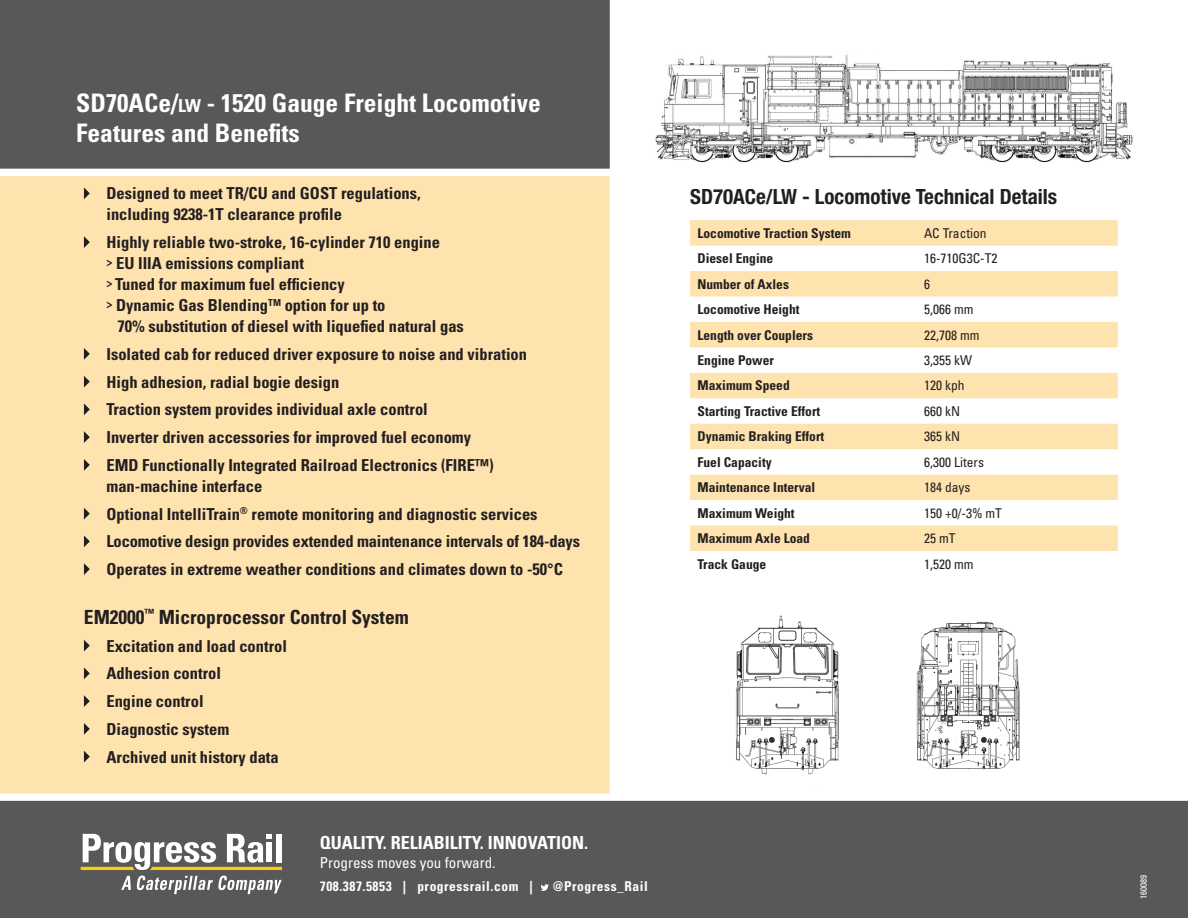
<style>
.page{position:relative;width:1188px;height:918px;background:#fff}
.page>*{position:absolute;margin:0;border:0;box-sizing:border-box;transform-origin:0 0}
.t1{font:700 condensed 25.5px/30.6px "Univers LT Std";color:#fff}
.t2{font:700 condensed 21px "Helvetica Neue LT Std";color:#231f20}
.t3{font:700 condensed 19.5px "Univers LT Std";color:#231f20}
.t4{font:700 condensed 18px "Univers LT Std";color:#fff}
.t5{font:700 condensed 16.5px/27.8px "Univers LT Std";color:#231f20}
.t6{font:condensed 15px "Univers LT Std";color:#fff}
.t7{font:700 condensed 13.5px "Univers LT Std";color:#231f20}
.t8{font:condensed 13.5px "Univers LT Std";color:#231f20}
.t9{font:700 condensed 13.5px "Univers LT Std";letter-spacing:.04em;color:#fff}
.t10{font:condensed 9px "Univers LT Std";color:#fff}
.s1{font-size:17.85px}
</style>
<div class="page">
<div style="left:0;top:0;width:611px;height:217px;background:#57585a"></div>
<div style="left:0;top:173px;width:615px;height:637px;background:#fee3af"></div>
<svg style="left:84px;top:187px;width:6px;height:12px"></svg>
<svg style="left:84px;top:236px;width:6px;height:12px"></svg>
<svg style="left:84px;top:348px;width:6px;height:12px"></svg>
<svg style="left:84px;top:376px;width:6px;height:12px"></svg>
<svg style="left:84px;top:403px;width:6px;height:12px"></svg>
<svg style="left:84px;top:431px;width:6px;height:12px"></svg>
<svg style="left:84px;top:459px;width:6px;height:12px"></svg>
<svg style="left:84px;top:508px;width:6px;height:12px"></svg>
<svg style="left:84px;top:535px;width:6px;height:12px"></svg>
<svg style="left:84px;top:563px;width:6px;height:12px"></svg>
<svg style="left:84px;top:640px;width:6px;height:12px"></svg>
<svg style="left:84px;top:667px;width:6px;height:12px"></svg>
<svg style="left:84px;top:695px;width:6px;height:12px"></svg>
<svg style="left:84px;top:723px;width:6px;height:12px"></svg>
<svg style="left:84px;top:751px;width:6px;height:12px"></svg>
<div style="left:0;top:797px;width:1188px;height:121px;background:#57585a"></div>
<div style="left:0;top:793px;width:1188px;height:8px;background:#fff"></div>
<svg style="left:690px;top:220px;width:428px;height:331px;fill:#fee3af"></svg>
<div style="left:610px;top:0;width:7px;height:799px;background:#fff"></div>
<div style="left:0;top:169px;width:613px;height:7px;background:#fff"></div>
<svg style="left:541px;top:884px;width:8px;height:7px"></svg>
<svg style="left:121px;top:876px;width:161px;height:18px"></svg>
<svg style="left:81px;top:834px;width:201px;height:36px"></svg>
<img style="left:736px;top:615px;width:103px;height:160px">
<img style="left:655px;top:55px;width:479px;height:108px">
<img style="left:916px;top:621px;width:104px;height:149px">
<h1 class="t1" style="left:76px;top:87px;width:466px">SD70ACe/<span class="s1">lw</span> - 1520 Gauge Freight Locomotive<br>Features and Benefits</h1>
<p class="t5" style="left:106px;top:183px;width:316px;line-height:21px">Designed to meet TR/CU and GOST regulations, including 9238-1T clearance profile</p>
<p class="t5" style="left:106px;top:232px;width:335px;line-height:21px">Highly reliable two-stroke, 16-cylinder 710 engine <sup>&gt;</sup> EU IIIA emissions compliant<br><sup>&gt;</sup> Tuned for maximum fuel efficiency<br><sup>&gt;</sup> Dynamic Gas Blending<sup>TM</sup> option for up to</p>
<p class="t5" style="left:106px;top:312px;width:422px;text-indent:11px">70% substitution of diesel with liquefied natural gas<br>Isolated cab for reduced driver exposure to noise and vibration High adhesion, radial bogie design<br>Traction system provides individual axle control<br>Inverter driven accessories for improved fuel economy<br>EMD Functionally Integrated Railroad Electronics (FIRE™)</p>
<p class="t5" style="left:106px;top:472px;width:475px">man-machine interface<br>Optional IntelliTrain<sup>®</sup> remote monitoring and diagnostic services Locomotive design provides extended maintenance intervals of 184-days Operates in extreme weather conditions and climates down to -50°C</p>
<p class="t3" style="left:84px;top:605px;width:326px">EM2000<sup>™</sup> Microprocessor Control System</p>
<p class="t5" style="left:106px;top:632px;width:182px">Excitation and load control<br>Adhesion control<br>Engine control<br>Diagnostic system<br>Archived unit history data</p>
<p class="t4" style="left:320px;top:831px;width:270px">QUALITY. RELIABILITY. INNOVATION.</p>
<p class="t6" style="left:320px;top:853px;width:177px">Progress moves you forward.</p>
<p class="t9" style="left:320px;top:878px;width:215px">708.387.5853 | progressrail.com |</p>
<p class="t9" style="left:553px;top:878px;width:96px">@Progress_Rail</p>
<p class="t2" style="left:690px;top:184px;width:369px">SD70ACe/LW - Locomotive Technical Details</p>
<p class="t7" style="left:698px;top:225px;width:155px">Locomotive Traction System</p>
<p class="t8" style="left:924px;top:224px;width:64px">AC Traction</p>
<p class="t7" style="left:698px;top:250px;width:77px">Diesel Engine</p>
<p class="t8" style="left:924px;top:250px;width:75px">16-710G3C-T2</p>
<p class="t7" style="left:698px;top:276px;width:93px">Number of Axles</p>
<p class="t8" style="left:924px;top:275px;width:7px">6</p>
<p class="t7" style="left:698px;top:301px;width:103px">Locomotive Height</p>
<p class="t8" style="left:924px;top:301px;width:51px">5,066 mm</p>
<p class="t7" style="left:698px;top:327px;width:117px">Length over Couplers</p>
<p class="t8" style="left:924px;top:326px;width:57px">22,708 mm</p>
<p class="t7" style="left:698px;top:352px;width:78px">Engine Power</p>
<p class="t8" style="left:924px;top:352px;width:49px">3,355 kW</p>
<p class="t7" style="left:698px;top:377px;width:94px">Maximum Speed</p>
<p class="t8" style="left:924px;top:377px;width:42px">120 kph</p>
<p class="t7" style="left:698px;top:403px;width:124px">Starting Tractive Effort</p>
<p class="t8" style="left:924px;top:403px;width:37px">660 kN</p>
<p class="t7" style="left:698px;top:428px;width:128px">Dynamic Braking Effort</p>
<p class="t8" style="left:924px;top:428px;width:37px">365 kN</p>
<p class="t7" style="left:698px;top:454px;width:76px">Fuel Capacity</p>
<p class="t8" style="left:924px;top:453px;width:61px">6,300 Liters</p>
<p class="t7" style="left:698px;top:479px;width:119px">Maintenance Interval</p>
<p class="t8" style="left:924px;top:479px;width:48px">184 days</p>
<p class="t7" style="left:698px;top:505px;width:99px">Maximum Weight</p>
<p class="t8" style="left:924px;top:504px;width:79px">150 +0/-3% mT</p>
<p class="t7" style="left:698px;top:530px;width:114px">Maximum Axle Load</p>
<p class="t8" style="left:924px;top:530px;width:33px">25 mT</p>
<p class="t7" style="left:698px;top:556px;width:70px">Track Gauge</p>
<p class="t8" style="left:924px;top:555px;width:51px">1,520 mm</p>
<p class="t10" style="left:1138px;top:899px;width:25px;rotate:-90deg">160089</p>
</div>
